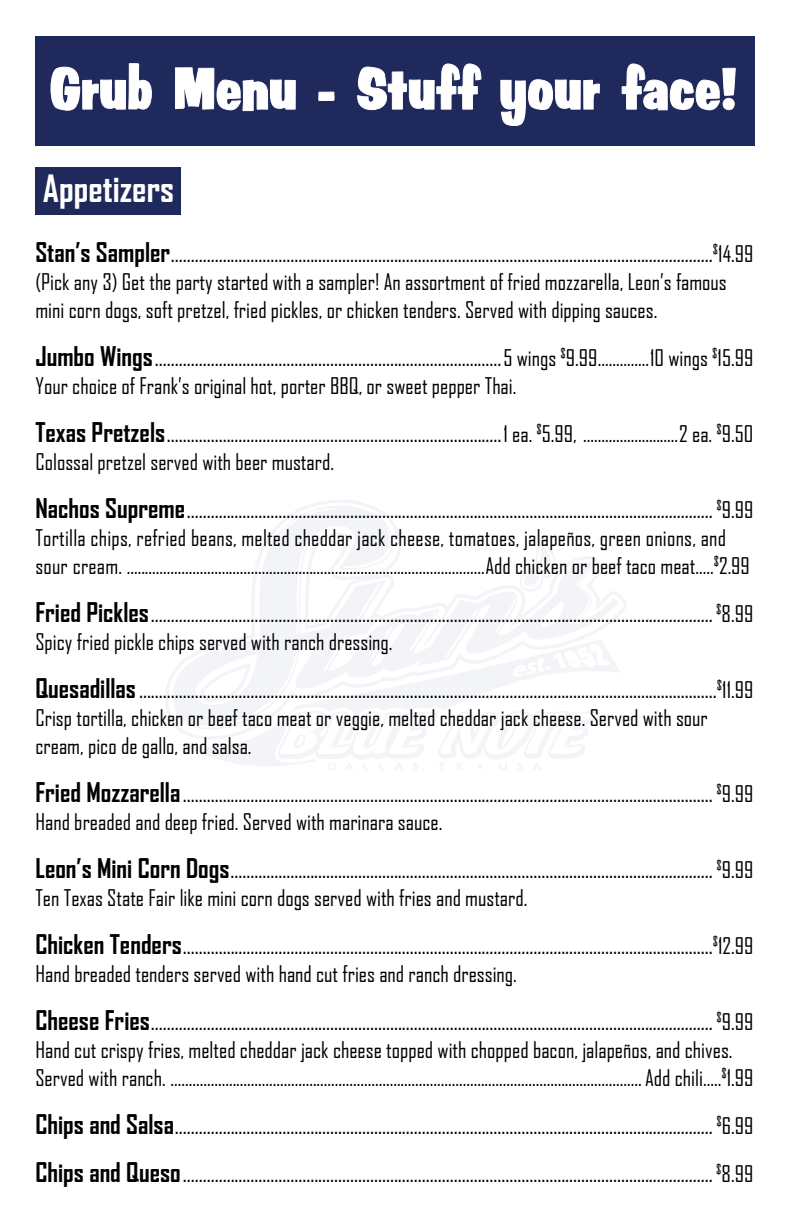
<style>
.page{position:relative;width:792px;height:1224px;background:#fff}
.page>*{position:absolute;margin:0;border:0;box-sizing:border-box;transform-origin:0 0}
.t1{font:700 36px "Agency FB";color:#fff}
.t2{font:24px/48px "Agency FB";color:#000}
.t3{font:22px/28px "Agency FB";color:#000}
.s1{font-weight:700;font-size:26px}
.s2{font-size:22px}
</style>
<div class="page">
<div style="left:35px;top:167px;width:146px;height:48px;background:#1f295b"></div>
<svg style="left:183px;top:740px;width:94px;height:26px;fill:#f3f4f7"></svg>
<svg style="left:166px;top:500px;width:460px;height:240px"></svg>
<svg style="left:173px;top:506px;width:445px;height:223px"></svg>
<svg style="left:200px;top:662px;width:52px;height:40px"></svg>
<svg style="left:519px;top:538px;width:37px;height:54px"></svg>
<svg style="left:277px;top:711px;width:323px;height:59px"></svg>
<div style="left:35px;top:36px;width:720px;height:109px;background:#1f295b"></div>
<svg style="left:50px;top:63px;width:686px;height:83px"></svg>
<h1 class="t1" style="left:43px;top:166px;width:133px">Appetizers</h1>
<p class="t2" style="left:35px;top:228px;width:720px"><span class="s1">Stan’s Sampler</span>........................................................................................................................................<sup>$</sup><span class="s2">14.99</span></p>
<p class="t3" style="left:35px;top:267px;width:693px">(Pick any 3) Get the party started with a sampler! An assortment of fried mozzarella, Leon’s famous mini corn dogs, soft pretzel, fried pickles, or chicken tenders. Served with dipping sauces.</p>
<p class="t2" style="left:35px;top:332px;width:720px"><span class="s1">Jumbo Wings</span>.......................................................................................<span class="s2">5 wings</span> <sup>$</sup><span class="s2">9.99..............10 wings</span> <sup>$</sup><span class="s2">15.99</span></p>
<p class="t3" style="left:35px;top:371px;width:483px">Your choice of Frank’s original hot, porter BBQ, or sweet pepper Thai.</p>
<p class="t2" style="left:35px;top:408px;width:719px"><span class="s1">Texas Pretzels</span>....................................................................................<span class="s2">1 ea.</span> <sup>$</sup><span class="s2">5.99, ..........................2 ea.</span> <sup>$</sup><span class="s2">9.50</span></p>
<p class="t3" style="left:35px;top:447px;width:300px">Colossal pretzel served with beer mustard.</p>
<p class="t2" style="left:35px;top:484px;width:720px"><span class="s1">Nachos Supreme</span>.................................................................................................................................... <sup>$</sup><span class="s2">9.99</span></p>
<p class="t3" style="left:35px;top:523px;width:716px">Tortilla chips, refried beans, melted cheddar jack cheese, tomatoes, jalapeños, green onions, and sour cream. ..................................................................................................Add chicken or beef taco meat…..<sup>$</sup>2.99</p>
<p class="t2" style="left:35px;top:588px;width:720px"><span class="s1">Fried Pickles</span>............................................................................................................................................. <sup>$</sup><span class="s2">8.99</span></p>
<p class="t3" style="left:35px;top:627px;width:359px">Spicy fried pickle chips served with ranch dressing.</p>
<p class="t2" style="left:35px;top:664px;width:720px"><span class="s1">Quesadillas</span>.................................................................................................................................................<sup>$</sup><span class="s2">11.99</span></p>
<p class="t3" style="left:35px;top:703px;width:674px">Crisp tortilla, chicken or beef taco meat or veggie, melted cheddar jack cheese. Served with sour cream, pico de gallo, and salsa.</p>
<p class="t2" style="left:35px;top:768px;width:720px"><span class="s1">Fried Mozzarella</span>..................................................................................................................................... <sup>$</sup><span class="s2">9.99</span></p>
<p class="t3" style="left:35px;top:807px;width:408px">Hand breaded and deep fried. Served with marinara sauce.</p>
<p class="t2" style="left:35px;top:844px;width:720px"><span class="s1">Leon’s Mini Corn Dogs</span>......................................................................................................................... <sup>$</sup><span class="s2">9.99</span></p>
<p class="t3" style="left:35px;top:883px;width:493px">Ten Texas State Fair like mini corn dogs served with fries and mustard.</p>
<p class="t2" style="left:35px;top:920px;width:720px"><span class="s1">Chicken Tenders</span>.....................................................................................................................................<sup>$</sup><span class="s2">12.99</span></p>
<p class="t3" style="left:35px;top:959px;width:483px">Hand breaded tenders served with hand cut fries and ranch dressing.</p>
<p class="t2" style="left:35px;top:996px;width:720px"><span class="s1">Cheese Fries</span>............................................................................................................................................. <sup>$</sup><span class="s2">9.99</span></p>
<p class="t3" style="left:35px;top:1035px;width:720px">Hand cut crispy fries, melted cheddar jack cheese topped with chopped bacon, jalapeños, and chives.<br>Served with ranch. ................................................................................................................................. Add chili…..<sup>$</sup>1.99</p>
<p class="t2" style="left:35px;top:1100px;width:720px"><span class="s1">Chips and Salsa</span>....................................................................................................................................... <sup>$</sup><span class="s2">6.99<br></span><span class="s1">Chips and Queso</span>..................................................................................................................................... <sup>$</sup><span class="s2">8.99</span></p>
</div>
